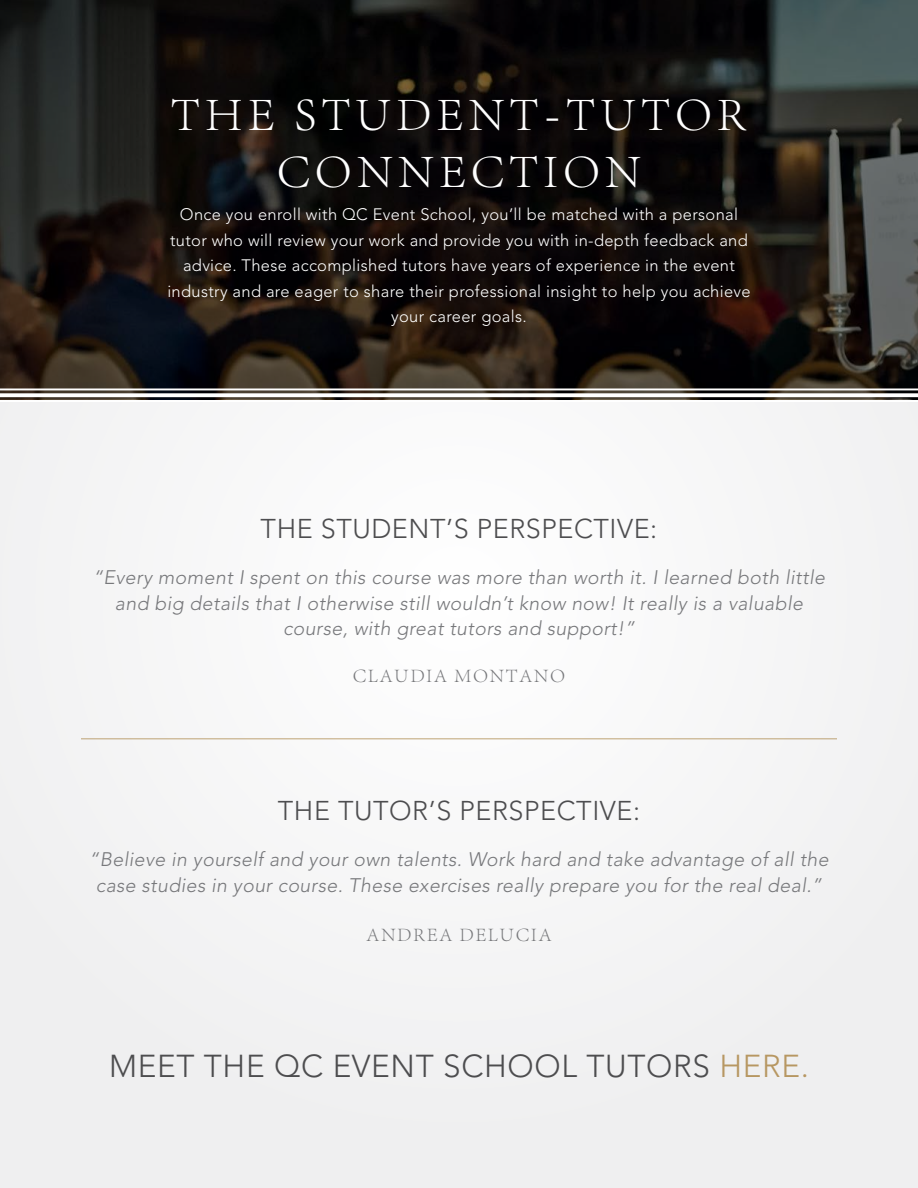
<style>
.page{position:relative;width:918px;height:1188px;background:#f4f4f5}
.page>*{position:absolute;margin:0;border:0;box-sizing:border-box;transform-origin:0 0}
.t1{font:300 48px/57.6px "Adobe Song Std";letter-spacing:.1em;color:#fff;text-align:center}
.t2{font:300 31.5px "Avenir LT Std";letter-spacing:.02em;color:#4d4d4f}
.t3{font:300 27px "Avenir LT Std";letter-spacing:.02em;color:#4d4d4f}
.t4{font:italic 300 19.5px/25.5px "Avenir LT Std";letter-spacing:.02em;color:#77787b;text-align:center}
.t5{font:300 19.5px "Adobe Song Std";letter-spacing:.075em;color:#77787b}
.t6{font:300 16.5px/25.5px "Avenir LT Std";letter-spacing:.02em;color:#fff;text-align:center}
.s1{color:#b79762}
</style>
<div class="page">
<hr style="left:81px;top:738px;width:756px;height:2px;background:#aa8546">
<svg style="left:0;top:0;width:918px;height:400px;background:#1a1715"></svg>
<hr style="left:0;top:400px;width:918px;height:2px;background:#fff">
<svg style="left:0;top:393px;width:918px;height:4px;fill:#fff"></svg>
<hr style="left:0;top:388px;width:918px;height:2px;background:#fff">
<h1 class="t1" style="left:171px;top:85px;width:578px">THE STUDENT-TUTOR<br>CONNECTION</h1>
<p class="t6" style="left:167px;top:202px;width:585px">Once you enroll with QC Event School, you’ll be matched with a personal tutor who will review your work and provide you with in-depth feedback and advice. These accomplished tutors have years of experience in the event industry and are eager to share their professional insight to help you achieve your career goals.</p>
<h3 class="t3" style="left:261px;top:513px;width:398px">THE STUDENT’S PERSPECTIVE:</h3>
<p class="t4" style="left:93px;top:565px;width:733px">“Every moment I spent on this course was more than worth it. I learned both little and big details that I otherwise still wouldn’t know now! It really is a valuable course, with great tutors and support!”</p>
<p class="t5" style="left:353px;top:664px;width:214px">CLAUDIA MONTANO</p>
<h3 class="t3" style="left:278px;top:795px;width:364px">THE TUTOR’S PERSPECTIVE:</h3>
<p class="t4" style="left:89px;top:847px;width:741px">“Believe in yourself and your own talents. Work hard and take advantage of all the case studies in your course. These exercises really prepare you for the real deal.”</p>
<p class="t5" style="left:366px;top:924px;width:187px">ANDREA DELUCIA</p>
<h2 class="t2" style="left:109px;top:1047px;width:701px">MEET THE QC EVENT SCHOOL TUTORS <span class="s1">HERE.</span></h2>
</div>
